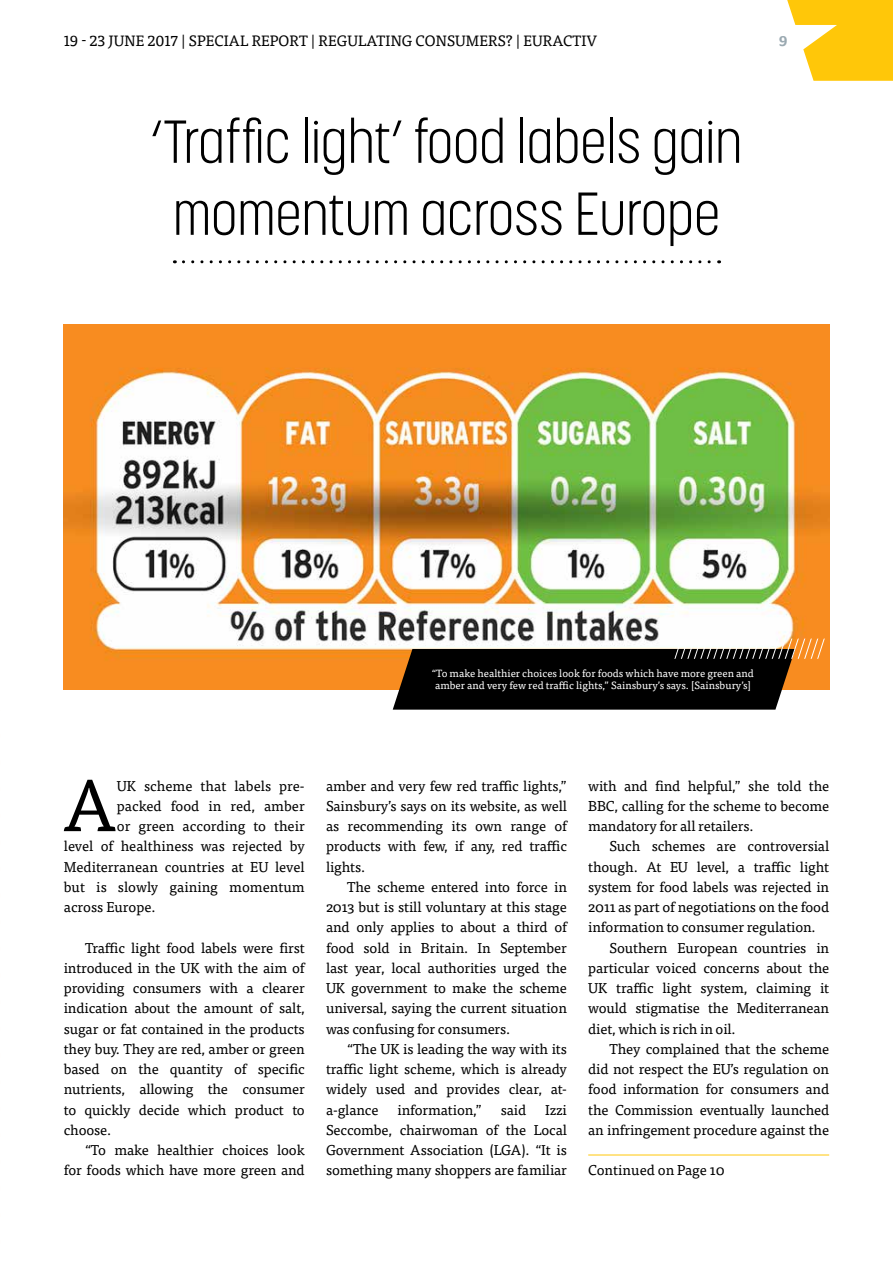
<style>
.page{position:relative;width:893px;height:1263px;background:#fff}
.page>*{position:absolute;margin:0;border:0;box-sizing:border-box;transform-origin:0 0}
.t1{font:72.6px "Tisa Pro";color:#000}
.t2{font:300 60px/72px "Korolev Condensed";color:#000;text-align:center}
.t3{font:15px "Tisa Pro";letter-spacing:.01em;color:#000}
.t4{font:14.25px/20.2px "Tisa Pro";letter-spacing:-.01em;color:#000;text-align:justify}
.t5{font:700 14.25px "Tisa Pro";color:#9aa9b1}
.t6{font:10.5px/12.6px "Tisa Pro";color:#fff;text-align:center}
</style>
<div class="page">
<svg style="left:787px;top:0;width:106px;height:81px"></svg>
<svg style="left:183px;top:260px;width:537px;height:3px"></svg>
<img style="left:64px;top:325px;width:765px;height:364px">
<svg style="left:393px;top:639px;width:436px;height:71px;background:#3f362d"></svg>
<hr style="left:588px;top:1155px;width:241px;height:1px;background:#ffc709">
<p class="t3" style="left:64px;top:30px;width:535px">19 - 23 JUNE 2017 | SPECIAL REPORT | REGULATING CONSUMERS? | EURACTIV</p>
<p class="t5" style="left:779px;top:29px;width:10px">9</p>
<h2 class="t2" style="left:151px;top:105px;width:593px">‘Traffic light’ food labels gain momentum across Europe</h2>
<p class="t6" style="left:432px;top:666px;width:324px">“To make healthier choices look for foods which have more green and amber and very few red traffic lights,” Sainsbury’s says. [Sainsbury’s]</p>
<h1 class="t1" style="left:63px;top:752px;width:55px">A</h1>
<p class="t4" style="left:117px;top:775px;width:189px">UK scheme that labels pre-</p>
<p class="t4" style="left:117px;top:795px;width:189px">packed food in red, amber</p>
<p class="t4" style="left:117px;top:815px;width:189px">or green according to their</p>
<p class="t4" style="left:64px;top:835px;width:242px">level of healthiness was rejected by</p>
<p class="t4" style="left:64px;top:856px;width:242px">Mediterranean countries at EU level</p>
<p class="t4" style="left:64px;top:876px;width:242px">but is slowly gaining momentum</p>
<p class="t4" style="left:64px;top:896px;width:93px">across Europe.</p>
<p class="t4" style="left:64px;top:937px;width:242px;text-indent:21px">Traffic light food labels were first introduced in the UK with the aim of providing consumers with a clearer indication about the amount of salt, sugar or fat contained in the products they buy. They are red, amber or green based on the quantity of specific nutrients, allowing the consumer to quickly decide which product to choose.</p>
<p class="t4" style="left:64px;top:1139px;width:242px;text-align:right">“To make healthier choices look for foods which have more green and</p>
<p class="t4" style="left:326px;top:775px;width:242px">amber and very few red traffic lights,” Sainsbury’s says on its website, as well as recommending its own range of products with few, if any, red traffic lights.</p>
<p class="t4" style="left:326px;top:876px;width:242px;text-indent:21px">The scheme entered into force in 2013 but is still voluntary at this stage and only applies to about a third of food sold in Britain. In September last year, local authorities urged the UK government to make the scheme universal, saying the current situation was confusing for consumers.</p>
<p class="t4" style="left:326px;top:1038px;width:242px;text-indent:21px">“The UK is leading the way with its traffic light scheme, which is already widely used and provides clear, at&shy;a-glance</p>
<p class="t4" style="left:398px;top:1099px;width:86px">information,”</p>
<p class="t4" style="left:501px;top:1099px;width:27px">said</p>
<p class="t4" style="left:326px;top:1099px;width:242px;text-indent:219px">Izzi Seccombe, chairwoman of the Local Government Association (LGA). “It is something many shoppers are familiar</p>
<p class="t4" style="left:588px;top:775px;width:242px">with and find helpful,” she told the BBC, calling for the scheme to become mandatory for all retailers.</p>
<p class="t4" style="left:609px;top:835px;width:221px">Such schemes are controversial</p>
<p class="t4" style="left:588px;top:856px;width:242px">though. At EU level, a traffic light</p>
<p class="t4" style="left:588px;top:876px;width:242px">system for food labels was rejected in</p>
<p class="t4" style="left:588px;top:896px;width:242px">2011 as part of negotiations on the food</p>
<p class="t4" style="left:588px;top:916px;width:229px">information to consumer regulation.</p>
<p class="t4" style="left:609px;top:937px;width:221px">Southern European countries in</p>
<p class="t4" style="left:588px;top:957px;width:242px">particular voiced concerns about the</p>
<p class="t4" style="left:588px;top:977px;width:242px">UK traffic light system, claiming it</p>
<p class="t4" style="left:588px;top:997px;width:242px">would stigmatise the Mediterranean</p>
<p class="t4" style="left:588px;top:1018px;width:149px">diet, which is rich in oil.</p>
<p class="t4" style="left:609px;top:1038px;width:221px">They complained that the scheme</p>
<p class="t4" style="left:588px;top:1058px;width:242px">did not respect the EU’s regulation on</p>
<p class="t4" style="left:588px;top:1078px;width:242px">food information for consumers and</p>
<p class="t4" style="left:588px;top:1099px;width:242px">the Commission eventually launched</p>
<p class="t4" style="left:588px;top:1119px;width:242px">an infringement procedure against the</p>
<p class="t4" style="left:588px;top:1159px;width:138px">Continued on Page 10</p>
</div>
